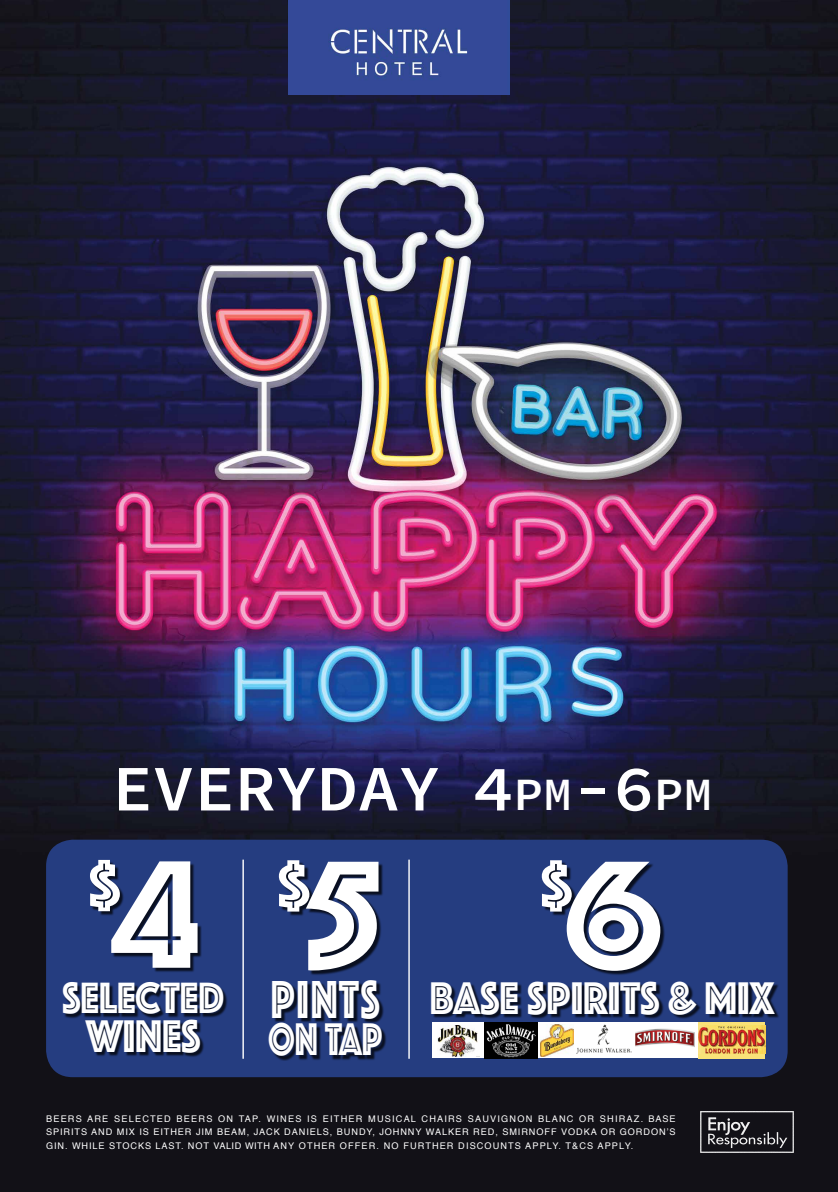
<style>
.page{position:relative;width:838px;height:1192px;background:#fff}
.page>*{position:absolute;margin:0;border:0;box-sizing:border-box;transform-origin:0 0}
.t1{font:159.45px "Phosphate Inline";color:#fff;scale:1.14 1}
.t2{font:159.45px "Phosphate Inline";color:#fff;scale:1.16 1}
.t3{font:600 64.85px "Source Code Pro";color:#fff;scale:1.05 1}
.t4{font:61.65px "Phosphate Inline";color:#fff;scale:1.14 1}
.t5{font:61.65px "Phosphate Inline";color:#fff;scale:1.16 1}
.t6{font:55.45px "Phosphate Inline";letter-spacing:.04em;color:#fff;scale:.76 1}
.t7{font:47.45px "Phosphate Inline";color:#fff;scale:.89 1}
.t8{font:47.45px "Phosphate Inline";color:#fff;scale:.76 1}
.t9{font:45.45px "Phosphate Inline";color:#fff;scale:.89 1}
.t10{font:9.15px/13.5px "Helvetica";letter-spacing:.12em;color:#fff;text-align:justify}
.s1{font-size:46.1px}
</style>
<div class="page">
<img style="left:0;top:0;width:838px;height:1192px">
<div style="left:46px;top:840px;width:741px;height:237px;background:#253d80;border-radius:27px"></div>
<div style="left:64px;top:861px;width:164px;height:197px;background:#000;opacity:.75"></div>
<div style="left:270px;top:861px;width:117px;height:200px;background:#000;opacity:.75"></div>
<hr style="left:242px;top:860px;width:2px;height:199px;background:#fff">
<hr style="left:408px;top:860px;width:2px;height:199px;background:#fff">
<img style="left:701px;top:1112px;width:92px;height:40px">
<div style="left:432px;top:861px;width:347px;height:159px;background:#000;opacity:.75"></div>
<div style="left:445px;top:1022px;width:320px;height:36px;background:#fff"></div>
<img style="left:540px;top:1025px;width:34px;height:31px">
<img style="left:485px;top:1022px;width:52px;height:36px">
<div style="left:432px;top:1022px;width:50px;height:36px;background:#fff"></div>
<img style="left:437px;top:1025px;width:43px;height:32px">
<img style="left:576px;top:1025px;width:55px;height:29px">
<div style="left:698px;top:1022px;width:67px;height:36px;background:#f9e278"></div>
<img style="left:698px;top:1025px;width:67px;height:28px">
<img style="left:635px;top:1028px;width:59px;height:19px">
<img style="left:288px;top:0;width:222px;height:94px">
<h2 class="t3" style="left:112px;top:748px;width:573px">EVERYDAY 4<span class="s1">PM</span>-6<span class="s1">PM</span></h2>
<h3 class="t4" style="left:89px;top:842px;width:29px">$</h3>
<h1 class="t1" style="left:112px;top:801px;width:76px">4</h1>
<h3 class="t9" style="left:62px;top:966px;width:183px">SELECTED</h3>
<h3 class="t7" style="left:86px;top:1002px;width:130px">WINES</h3>
<h3 class="t5" style="left:278px;top:842px;width:29px">$</h3>
<h1 class="t2" style="left:306px;top:801px;width:67px">5</h1>
<h3 class="t6" style="left:271px;top:960px;width:145px">pints</h3>
<h3 class="t8" style="left:268px;top:1006px;width:152px">ON TAP</h3>
<h3 class="t4" style="left:541px;top:842px;width:29px">$</h3>
<h1 class="t1" style="left:564px;top:801px;width:88px">6</h1>
<h3 class="t7" style="left:430px;top:964px;width:388px">BASE SPIRITS &amp; MIX</h3>
<p class="t10" style="left:46px;top:1112px;width:631px">BEERS ARE SELECTED BEERS ON TAP. WINES IS EITHER MUSICAL CHAIRS SAUVIGNON BLANC OR SHIRAZ. BASE SPIRITS AND MIX IS EITHER JIM BEAM, JACK DANIELS, BUNDY, JOHNNY WALKER RED, SMIRNOFF VODKA OR GORDON’S GIN. WHILE STOCKS LAST. NOT VALID WITH ANY OTHER OFFER. NO FURTHER DISCOUNTS APPLY. T&amp;CS APPLY.</p>
</div>
